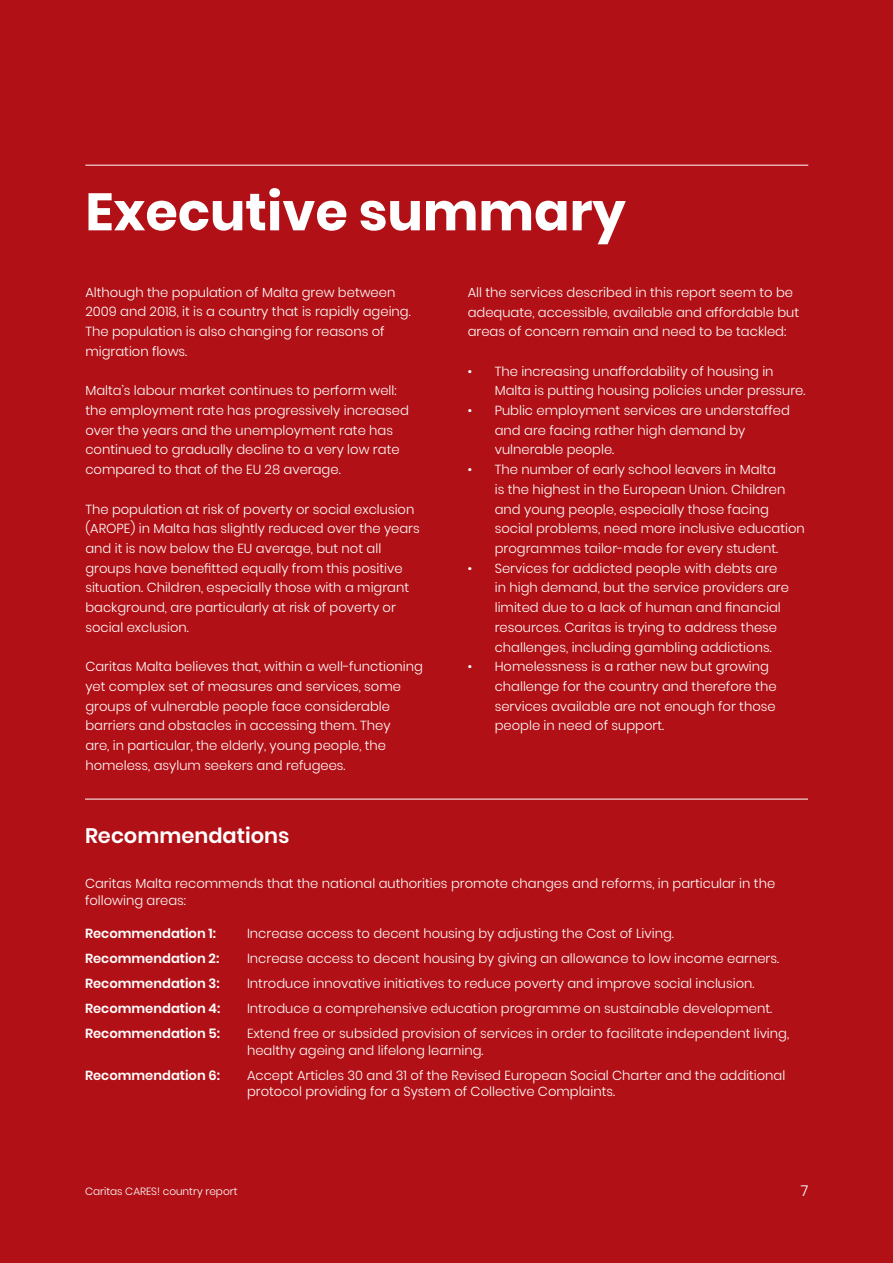
<style>
.page{position:relative;width:893px;height:1263px;background:#b11116}
.page>*{position:absolute;margin:0;border:0;box-sizing:border-box;transform-origin:0 0}
.t1{font:700 52.5px "Poppins";color:#fff}
.t2{font:600 21px "Poppins";color:#fff}
.t3{font:300 15px "Poppins";color:#fff}
.t4{font:300 13.2px/19.6px "Poppins";color:#fff}
.t5{font:600 13.2px "Poppins";color:#fff}
.t6{font:300 10.5px "Poppins";color:#fff}
</style>
<div class="page">
<hr style="left:85px;top:165px;width:723px;height:1px;background:#fff">
<hr style="left:85px;top:799px;width:723px;height:1px;background:#fff">
<h1 class="t1" style="left:85px;top:181px;width:542px">Executive summary</h1>
<p class="t4" style="left:85px;top:282px;width:327px">Although the population of Malta grew between 2009 and 2018, it is a country that is rapidly ageing.<br>The population is also changing for reasons of migration flows.</p>
<p class="t4" style="left:85px;top:381px;width:325px">Malta’s labour market continues to perform well: the employment rate has progressively increased over the years and the unemployment rate has continued to gradually decline to a very low rate compared to that of the EU 28 average.</p>
<p class="t4" style="left:85px;top:499px;width:336px">The population at risk of poverty or social exclusion (AROPE) in Malta has slightly reduced over the years and it is now below the EU average, but not all groups have benefitted equally from this positive situation. Children, especially those with a migrant background, are particularly at risk of poverty or social exclusion.</p>
<p class="t4" style="left:85px;top:657px;width:339px">Caritas Malta believes that, within a well-functioning yet complex set of measures and services, some groups of vulnerable people face considerable barriers and obstacles in accessing them. They<br>are, in particular, the elderly, young people, the homeless, asylum seekers and refugees.</p>
<h2 class="t2" style="left:85px;top:823px;width:206px">Recommendations</h2>
<p class="t4" style="left:468px;top:282px;width:333px">All the services described in this report seem to be adequate, accessible, available and affordable but areas of concern remain and need to be tackled:</p>
<p class="t4" style="left:495px;top:361px;width:312px;text-indent:-27px">• The increasing unaffordability of housing in<br>Malta is putting housing policies under pressure.</p>
<p class="t4" style="left:495px;top:401px;width:297px;text-indent:-27px">• Public employment services are understaffed and are facing rather high demand by vulnerable people.</p>
<p class="t4" style="left:495px;top:460px;width:312px;text-indent:-27px">• The number of early school leavers in Malta<br>is the highest in the European Union. Children and young people, especially those facing social problems, need more inclusive education programmes tailor-made for every student.</p>
<p class="t4" style="left:495px;top:558px;width:296px;text-indent:-27px">• Services for addicted people with debts are in high demand, but the service providers are limited due to a lack of human and financial resources. Caritas is trying to address these challenges, including gambling addictions.</p>
<p class="t4" style="left:495px;top:657px;width:283px;text-indent:-27px">• Homelessness is a rather new but growing challenge for the country and therefore the services available are not enough for those people in need of support.</p>
<p class="t4" style="left:85px;top:875px;width:692px;line-height:16.5px">Caritas Malta recommends that the national authorities promote changes and reforms, in particular in the following areas:</p>
<p class="t5" style="left:85px;top:926px;width:133px">Recommendation 1:</p>
<p class="t4" style="left:247px;top:924px;width:428px">Increase access to decent housing by adjusting the Cost of Living.</p>
<p class="t5" style="left:85px;top:951px;width:136px">Recommendation 2:</p>
<p class="t4" style="left:247px;top:949px;width:534px">Increase access to decent housing by giving an allowance to low income earners.</p>
<p class="t5" style="left:85px;top:976px;width:136px">Recommendation 3:</p>
<p class="t4" style="left:247px;top:974px;width:509px">Introduce innovative initiatives to reduce poverty and improve social inclusion.</p>
<p class="t5" style="left:85px;top:1001px;width:137px">Recommendation 4:</p>
<p class="t4" style="left:247px;top:999px;width:527px">Introduce a comprehensive education programme on sustainable development.</p>
<p class="t5" style="left:85px;top:1026px;width:137px">Recommendation 5:</p>
<p class="t4" style="left:247px;top:1025px;width:544px;line-height:16.5px">Extend free or subsided provision of services in order to facilitate independent living, healthy ageing and lifelong learning.</p>
<p class="t5" style="left:85px;top:1067px;width:136px">Recommendation 6:</p>
<p class="t4" style="left:247px;top:1067px;width:540px;line-height:16.5px">Accept Articles 30 and 31 of the Revised European Social Charter and the additional protocol providing for a System of Collective Complaints.</p>
<p class="t6" style="left:85px;top:1185px;width:154px">Caritas CARES! country report</p>
<p class="t6" style="left:72px;top:1187px;width:154px">Caritas CARES! country report</p>
<p class="t3" style="left:801px;top:1182px;width:9px">7</p>
</div>
